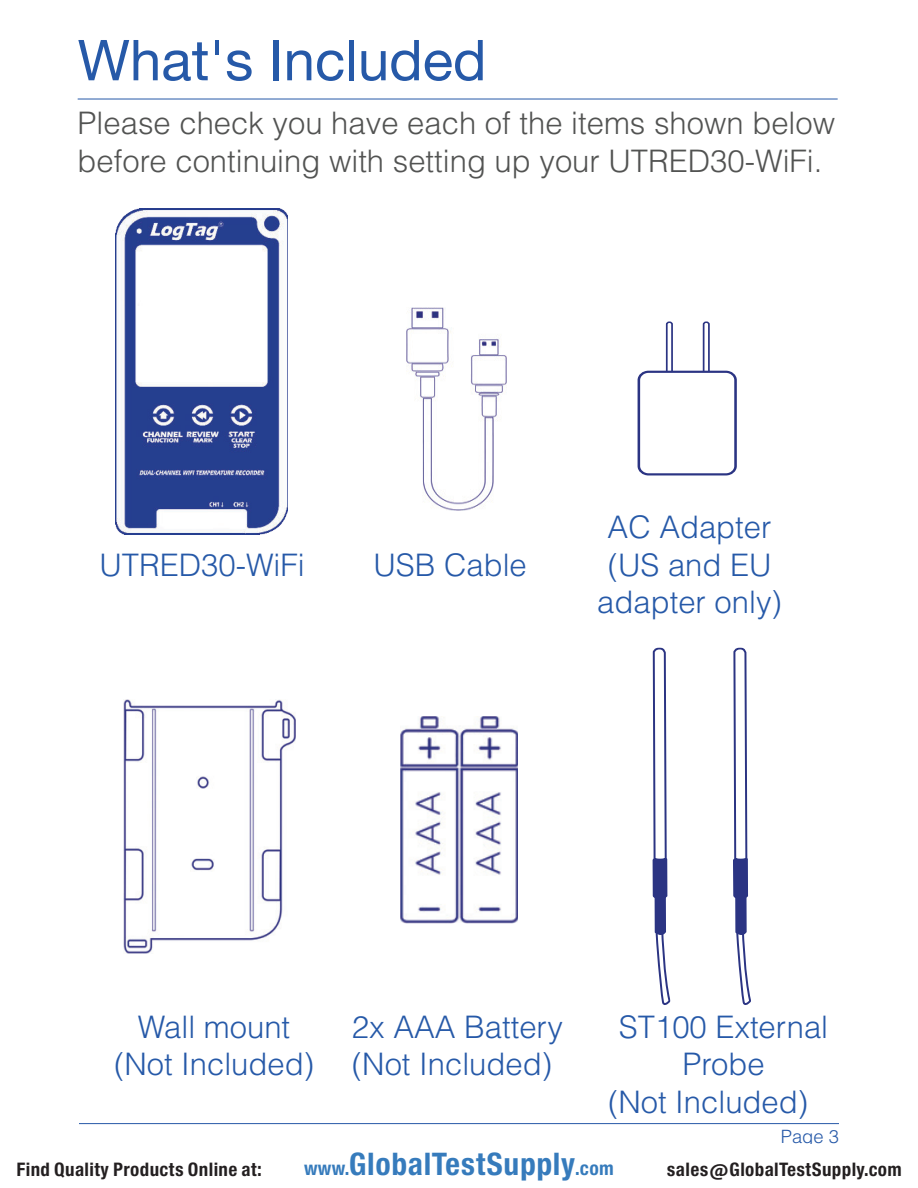
<style>
.page{position:relative;width:918px;height:1188px;background:#fff}
.page>*{position:absolute;margin:0;border:0;box-sizing:border-box;transform-origin:0 0}
.t1{font:56.4px "Helvetica Neue LT";color:#2659a8}
.t2{font:300 31.05px/37.2px "Helvetica LT Std";color:#2659a8;text-align:center}
.t3{font:300 31.05px/37.2px "Helvetica LT Std";color:#525352}
.t4{font:29.7px "Europa Gro Nr 2 SBOP Bol Con";letter-spacing:.02em;color:#367bbc}
.t5{font:300 18.3px "Helvetica LT Std";color:#2659a8}
.t6{font:17.85px "Europa Gro Nr 2 SBOP Bol Con";letter-spacing:.02em;color:#231f20}
.s1{font-size:18.3px}
</style>
<div class="page">
<hr style="left:79px;top:1123px;width:760px;height:1px;background:#2659a8">
<hr style="left:78px;top:99px;width:760px;height:1px;background:#2659a8">
<img style="left:401px;top:717px;width:116px;height:206px">
<img style="left:116px;top:209px;width:172px;height:326px">
<img style="left:124px;top:699px;width:171px;height:254px">
<img style="left:407px;top:308px;width:99px;height:203px">
<svg style="left:652px;top:647px;width:18px;height:358px"></svg>
<svg style="left:733px;top:647px;width:17px;height:358px"></svg>
<div style="left:703px;top:321px;width:7px;height:56px;border:2px solid #2b3483;border-radius:2px"></div>
<div style="left:666px;top:321px;width:7px;height:56px;border:2px solid #2b3483;border-radius:2px"></div>
<svg style="left:638px;top:370px;width:99px;height:105px"></svg>
<h1 class="t1" style="left:78px;top:39px;width:410px">What's Included</h1>
<p class="t3" style="left:78px;top:108px;width:759px">Please check you have each of the items shown below before continuing with setting up your UTRED30-WiFi.</p>
<p class="t2" style="left:99px;top:549px;width:207px">UTRED30-WiFi</p>
<p class="t2" style="left:373px;top:549px;width:155px">USB Cable</p>
<p class="t2" style="left:597px;top:512px;width:186px">AC Adapter (US and EU adapter only)</p>
<p class="t2" style="left:114px;top:1011px;width:202px">Wall mount (Not Included)</p>
<p class="t2" style="left:619px;top:1011px;width:211px">ST100 External</p>
<p class="t2" style="left:352px;top:1011px;width:213px;text-align:left">2x AAA Battery (Not Included)</p>
<p class="t2" style="left:682px;top:1049px;width:84px">Probe</p>
<p class="t2" style="left:608px;top:1086px;width:202px">(Not Included)</p>
<p class="t5" style="left:781px;top:1129px;width:60px">Page 3</p>
<p class="t6" style="left:16px;top:1159px;width:247px">Find Quality Products Online at:</p>
<p class="t4" style="left:304px;top:1147px;width:311px"><span class="s1">www.</span>GlobalTestSupply<span class="s1">.com</span></p>
<p class="t6" style="left:667px;top:1159px;width:236px">sales@GlobalTestSupply.com</p>
</div>
